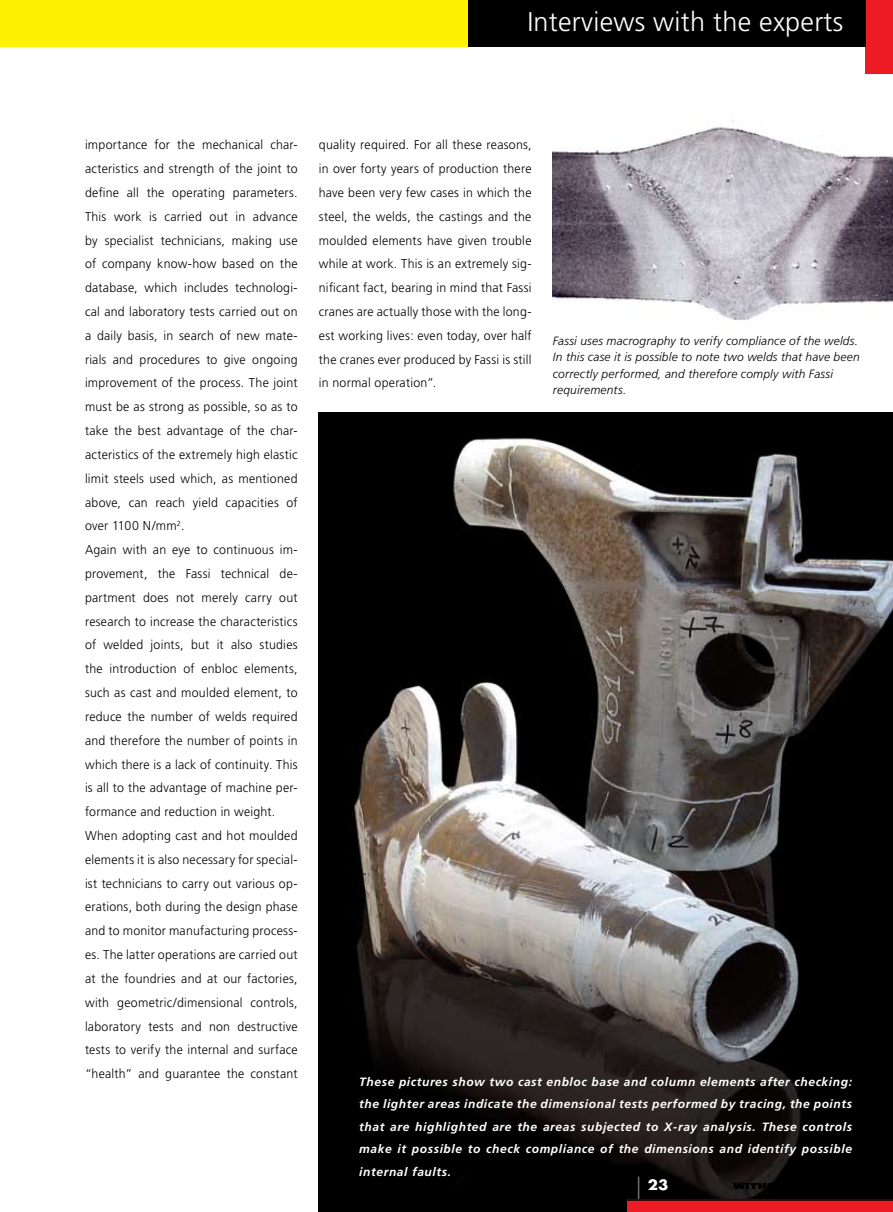
<style>
.page{position:relative;width:893px;height:1212px;background:#fff}
.page>*{position:absolute;margin:0;border:0;box-sizing:border-box;transform-origin:0 0}
.t1{font:300 27px "Frutiger";letter-spacing:.01em;color:#fff}
.t2{font:700 13.8px "Futura";color:#fff;scale:1.08 1}
.t3{font:300 12.75px/23.9px "Frutiger";letter-spacing:.02em;color:#000}
.t4{font:italic 700 12px/22.5px "Frutiger";letter-spacing:.05em;color:#fff;text-align:justify}
.t5{font:italic 300 12px/16.5px "Frutiger";letter-spacing:.015em;color:#000}
.t6{font:900 8.55px "Frutiger";color:#000;scale:1.21 1}
</style>
<div class="page">
<div style="left:0;top:0;width:879px;height:47px;background:#fff200"></div>
<div style="left:865px;top:0;width:28px;height:723px;background:#ed1c24"></div>
<div style="left:468px;top:0;width:397px;height:47px;background:#000"></div>
<div style="left:553px;top:75px;width:340px;height:377px;background:#fff"></div>
<img style="left:553px;top:119px;width:340px;height:220px">
<img style="left:319px;top:412px;width:574px;height:800px">
<hr style="left:638px;top:1176px;width:1px;height:36px;background:#6d6f71">
<svg style="left:625px;top:1199px;width:268px;height:13px;background:#cf181f"></svg>
<h1 class="t1" style="left:527px;top:7px;width:318px">Interviews with the experts</h1>
<p class="t3" style="left:85px;top:133px;width:214px">importance for the mechanical char&shy;acteristics and strength of the joint to define all the operating parameters.<br>This work is carried out in advance by specialist technicians, making use of company know-how based on the database, which includes technologi&shy;cal and laboratory tests carried out on a daily basis, in search of new mate&shy;rials and procedures to give ongoing improvement of the process. The joint must be as strong as possible, so as to take the best advantage of the char&shy;acteristics of the extremely high elastic limit steels used which, as mentioned above, can reach yield capacities of over 1100 N/mm<sup>2</sup>.<br>Again with an eye to continuous im&shy;provement, the Fassi technical de&shy;partment does not merely carry out research to increase the characteristics of welded joints, but it also studies the introduction of enbloc elements, such as cast and moulded element, to reduce the number of welds required and therefore the number of points in which there is a lack of continuity. This is all to the advantage of machine per&shy;formance and reduction in weight.<br>When adopting cast and hot moulded elements it is also necessary for special&shy;ist technicians to carry out various op&shy;erations, both during the design phase and to monitor manufacturing process&shy;es. The latter operations are carried out at the foundries and at our factories, with geometric/dimensional controls, laboratory tests and non destructive tests to verify the internal and surface “health” and guarantee the constant</p>
<p class="t3" style="left:319px;top:133px;width:214px;text-align:justify">quality required. For all these reasons, in over forty years of production there have been very few cases in which the steel, the welds, the castings and the moulded elements have given trouble while at work. This is an extremely sig&shy;nificant fact, bearing in mind that Fassi cranes are actually those with the long&shy;est working lives: even today, over half the cranes ever produced by Fassi is still in normal operation”.</p>
<p class="t5" style="left:553px;top:333px;width:309px">Fassi uses macrography to verify compliance of the welds.<br>In this case it is possible to note two welds that have been correctly performed, and therefore comply with Fassi requirements.</p>
<p class="t4" style="left:359px;top:1070px;width:494px">These pictures show two cast enbloc base and column elements after checking: the lighter areas indicate the dimensional tests performed by tracing, the points that are highlighted are the areas subjected to X-ray analysis. These controls make it possible to check compliance of the dimensions and identify possible internal faults.</p>
<p class="t2" style="left:648px;top:1175px;width:20px">23</p>
<p class="t6" style="left:733px;top:1180px;width:8px">WITHOUT</p>
</div>
